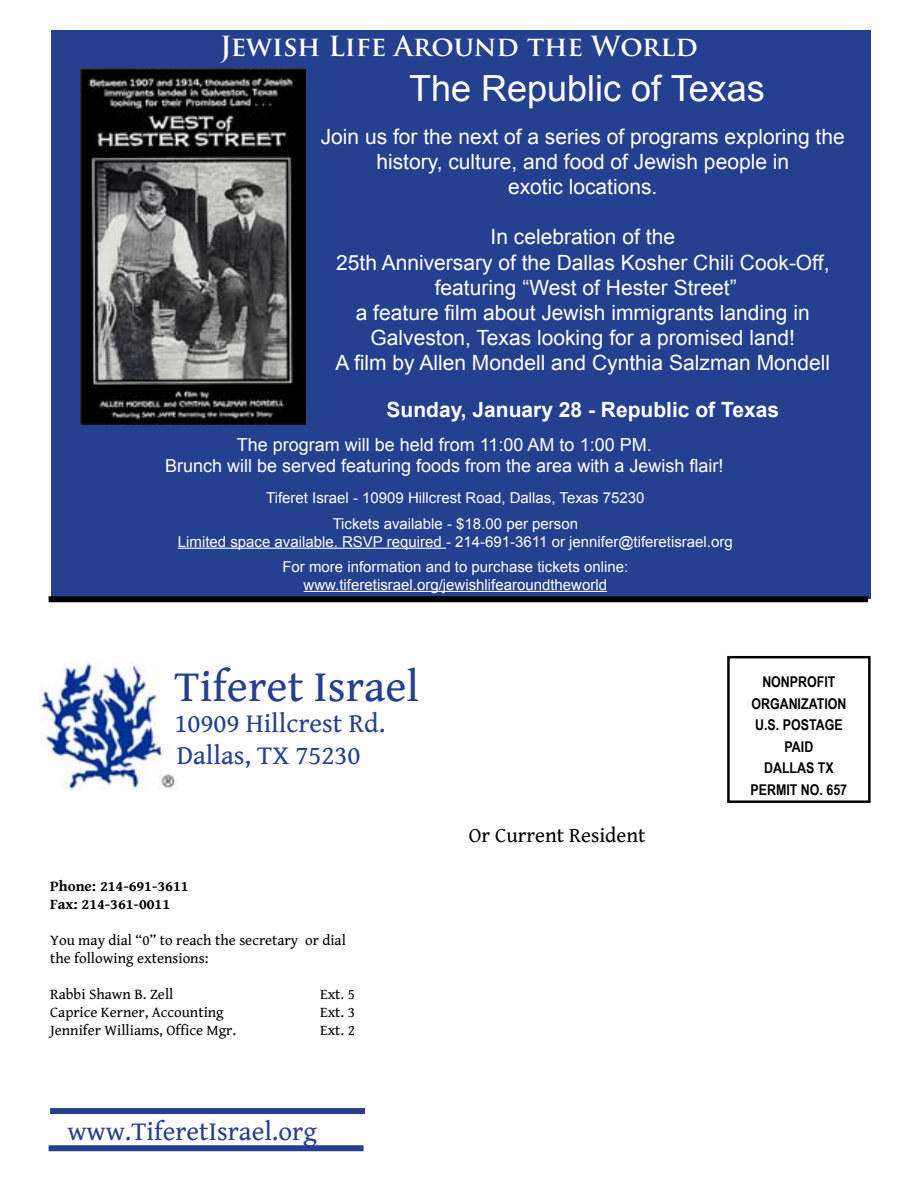
<style>
.page{position:relative;width:918px;height:1188px;background:#fff}
.page>*{position:absolute;margin:0;border:0;box-sizing:border-box;transform-origin:0 0}
.t1{font:45px "Gentium Book Basic";color:#25408f}
.t2{font:36px "Arial";color:#fff}
.t3{font:27px/32.4px "Gentium Book Basic";color:#25408f}
.t4{font:700 27px "Trajan Pro";color:#fff}
.t5{font:21px/25.2px "Arial";color:#fff;text-align:center}
.t6{font:700 21px "Arial";color:#fff}
.t7{font:21px "Gentium Book Basic";color:#000}
.t8{font:18px/21.6px "Arial";color:#fff;text-align:center}
.t9{font:15px/25.2px "Arial";color:#fff;text-align:center}
.t10{font:15px/18px "Gentium Book Basic";color:#000}
.t11{font:700 15px/18px "Gentium Book Basic";color:#000}
.t12{font:700 14.85px/21.5px "Arial Narrow";color:#000;text-align:center}
</style>
<div class="page">
<div style="left:51px;top:31px;width:820px;height:568px;background:#25408f"></div>
<img style="left:39px;top:661px;width:138px;height:129px">
<div style="left:50px;top:1108px;width:315px;height:6px;background:#25408f"></div>
<div style="left:49px;top:1145px;width:315px;height:6px;background:#25408f"></div>
<div style="left:727px;top:656px;width:144px;height:147px;border:2px solid #000"></div>
<div style="left:49px;top:596px;width:819px;height:6px;background:#000"></div>
<hr style="left:178px;top:548px;width:268px;height:1px;background:#fff">
<hr style="left:304px;top:591px;width:303px;height:1px;background:#fff">
<img style="left:80px;top:68px;width:226px;height:357px">
<p class="t4" style="left:220px;top:30px;width:479px">Jewish Life Around the World</p>
<h2 class="t2" style="left:409px;top:64px;width:357px">The Republic of Texas</h2>
<p class="t5" style="left:321px;top:124px;width:526px">Join us for the next of a series of programs exploring the history, culture, and food of Jewish people in<br>exotic locations.</p>
<p class="t5" style="left:335px;top:225px;width:496px">In celebration of the<br>25th Anniversary of the Dallas Kosher Chili Cook-Off, featuring “West of Hester Street”<br>a feature film about Jewish immigrants landing in Galveston, Texas looking for a promised land!<br>A film by Allen Mondell and Cynthia Salzman Mondell</p>
<p class="t6" style="left:387px;top:396px;width:394px">Sunday, January 28 - Republic of Texas</p>
<p class="t8" style="left:165px;top:434px;width:560px">The program will be held from 11:00 AM to 1:00 PM.<br>Brunch will be served featuring foods from the area with a Jewish flair!</p>
<p class="t9" style="left:266px;top:486px;width:380px">Tiferet Israel - 10909 Hillcrest Road, Dallas, Texas 75230<br>Tickets available - $18.00 per person</p>
<p class="t9" style="left:178px;top:529px;width:556px">Limited space available. RSVP required - 214-691-3611 or jennifer@tiferetisrael.org<br>For more information and to purchase tickets online:</p>
<p class="t9" style="left:304px;top:572px;width:305px">www.tiferetisrael.org/jewishlifearoundtheworld</p>
<h1 class="t1" style="left:175px;top:653px;width:246px">Tiferet Israel</h1>
<p class="t3" style="left:175px;top:706px;width:212px">10909 Hillcrest Rd.<br>Dallas, TX 75230</p>
<p class="t11" style="left:50px;top:877px;width:140px">Phone: 214-691-3611<br>Fax: 214-361-0011</p>
<p class="t10" style="left:50px;top:931px;width:297px">You may dial “0” to reach the secretary or dial the following extensions:</p>
<p class="t10" style="left:50px;top:985px;width:125px">Rabbi Shawn B. Zell</p>
<p class="t10" style="left:320px;top:985px;width:36px">Ext. 5</p>
<p class="t10" style="left:50px;top:1003px;width:175px">Caprice Kerner, Accounting</p>
<p class="t10" style="left:320px;top:1003px;width:36px">Ext. 3</p>
<p class="t10" style="left:50px;top:1021px;width:188px">Jennifer Williams, Office Mgr.</p>
<p class="t10" style="left:320px;top:1021px;width:36px">Ext. 2</p>
<p class="t7" style="left:469px;top:819px;width:178px">Or Current Resident</p>
<p class="t12" style="left:751px;top:670px;width:98px">NONPROFIT<br>ORGANIZATION<br>U.S. POSTAGE<br>PAID<br>DALLAS TX<br>PERMIT NO. 657</p>
<p class="t3" style="left:67px;top:1114px;width:251px">www.TiferetIsrael.org</p>
</div>
